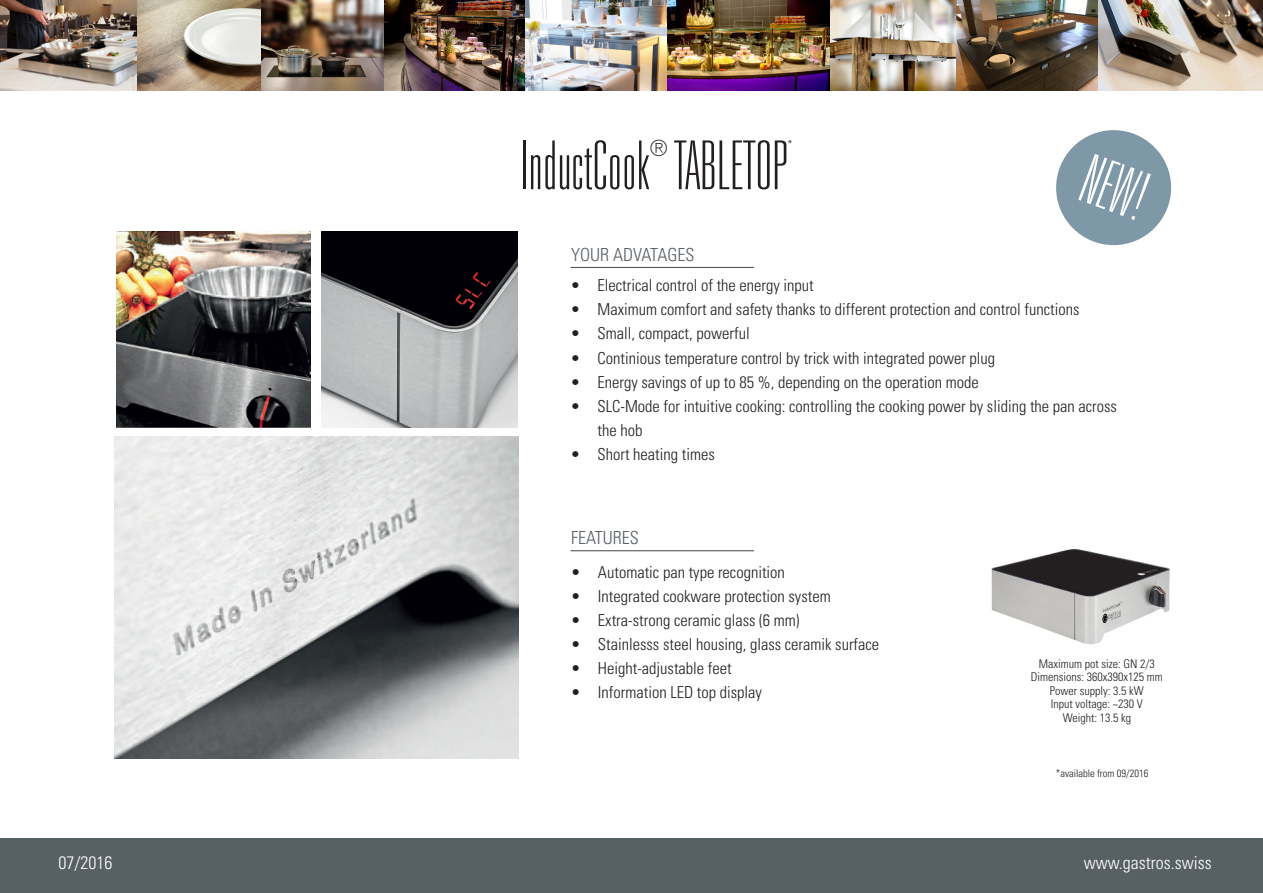
<style>
.page{position:relative;width:1263px;height:893px;background:#fff}
.page>*{position:absolute;margin:0;border:0;box-sizing:border-box;transform-origin:0 0}
.t1{font:100 ultra-condensed 67.5px "Univers LT Std";letter-spacing:.01em;color:#231f20}
.t2{font:100 ultra-condensed 67.5px "Univers LT Std";color:#fff}
.t3{font:100 ultra-condensed 22.5px "Univers LT Std";color:#231f20}
.t4{font:300 condensed 18px "Univers LT Std";color:#fff}
.t5{font:300 condensed 18px "Univers LT Std";color:#585e63}
.t6{font:100 ultra-condensed 18px "Univers LT Std";color:#231f20}
.t7{font:300 condensed 16.5px/24px "Univers LT Std";color:#231f20}
.t8{font:300 condensed 12px/13.5px "Univers LT Std";color:#231f20;text-align:center}
.t9{font:300 condensed 10.5px "Univers LT Std";color:#231f20}
</style>
<div class="page">
<hr style="left:570px;top:267px;width:184px;height:1px;background:#57585a">
<div style="left:0;top:839px;width:1263px;height:54px;background:#576065"></div>
<img style="left:115px;top:437px;width:403px;height:321px">
<img style="left:321px;top:231px;width:196px;height:196px">
<img style="left:991px;top:548px;width:179px;height:97px">
<hr style="left:570px;top:550px;width:184px;height:1px;background:#57585a">
<img style="left:117px;top:231px;width:193px;height:196px">
<div style="left:1055px;top:129px;width:117px;height:117px;background:#7e98a8;border-radius:50%"></div>
<div style="left:1054px;top:129px;width:118px;height:118px;border:2px solid #fff;border-radius:50%"></div>
<img style="left:0;top:0;width:247px;height:90px">
<img style="left:247px;top:0;width:841px;height:90px">
<img style="left:1088px;top:0;width:175px;height:90px">
<h2 class="t3" style="left:650px;top:137px;width:19px">®</h2>
<p class="t6" style="left:788px;top:138px;width:5px">*</p>
<h1 class="t1" style="left:520px;top:131px;width:269px">InductCook TABLETOP</h1>
<p class="t5" style="left:571px;top:244px;width:125px">Your advatages</p>
<h1 class="t2" style="left:1096px;top:144px;width:67px;rotate:20deg">NEW!</h1>
<p class="t7" style="left:570px;top:274px;width:245px">• Electrical control of the energy input</p>
<p class="t7" style="left:570px;top:298px;width:510px">• Maximum comfort and safety thanks to different protection and control functions</p>
<p class="t7" style="left:570px;top:322px;width:181px">• Small, compact, powerful</p>
<p class="t7" style="left:570px;top:346px;width:426px">• Continious temperature control by trick with integrated power plug</p>
<p class="t7" style="left:570px;top:370px;width:410px">• Energy savings of up to 85 %, depending on the operation mode</p>
<p class="t7" style="left:597px;top:394px;width:521px;text-indent:-27px">• SLC-Mode for intuitive cooking: controlling the cooking power by sliding the pan across the hob</p>
<p class="t7" style="left:570px;top:442px;width:146px">• Short heating times</p>
<p class="t5" style="left:571px;top:527px;width:69px">features</p>
<p class="t7" style="left:571px;top:560px;width:215px">• Automatic pan type recognition</p>
<p class="t7" style="left:571px;top:584px;width:261px">• Integrated cookware protection system</p>
<p class="t7" style="left:571px;top:608px;width:230px">• Extra-strong ceramic glass (6 mm)</p>
<p class="t7" style="left:571px;top:632px;width:310px">• Stainlesss steel housing, glass ceramik surface</p>
<p class="t7" style="left:571px;top:656px;width:162px">• Height-adjustable feet</p>
<p class="t7" style="left:571px;top:680px;width:193px">• Information LED top display</p>
<p class="t8" style="left:1031px;top:657px;width:133px">Maximum pot size: GN 2/3<br>Dimensions: 360x390x125 mm<br>Power supply: 3.5 kW<br>Input voltage: ~230 V<br>Weight: 13.5 kg</p>
<p class="t9" style="left:1056px;top:767px;width:94px">*available from 09/2016</p>
<p class="t4" style="left:58px;top:852px;width:55px">07/2016</p>
<p class="t4" style="left:1084px;top:852px;width:130px">www.gastros.swiss</p>
</div>
